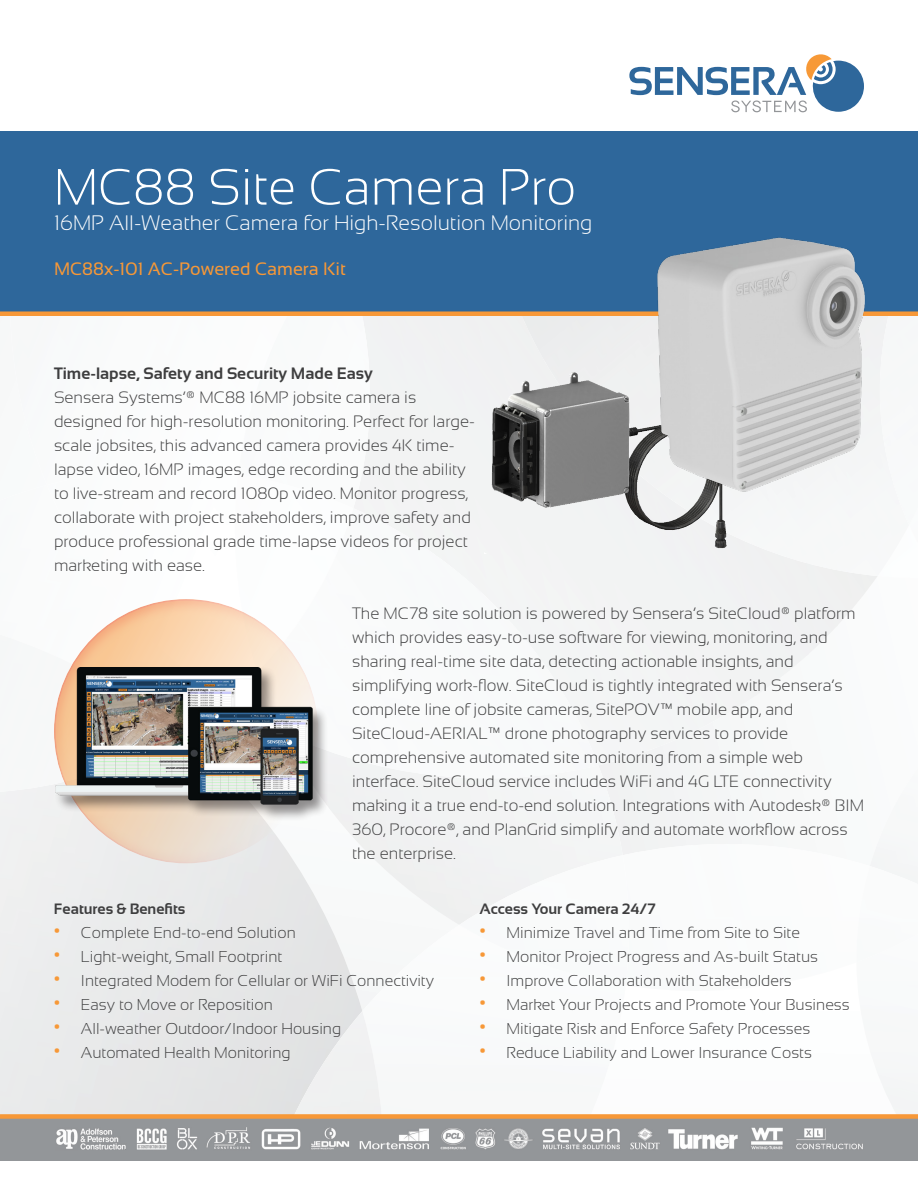
<style>
.page{position:relative;width:918px;height:1188px;background:#fff}
.page>*{position:absolute;margin:0;border:0;box-sizing:border-box;transform-origin:0 0}
.t1{font:300 51px "Sansation";color:#fff}
.t2{font:300 21px "Sansation";color:#fff}
.t3{font:18px "Sansation";color:#f79837}
.t4{font:300 16.5px/24px "Sansation";color:#3e3e3f}
.t5{font:700 16.5px "Sansation";color:#3e3e3f}
.t6{font:300 15.75px "Sansation";color:#3e3e3f}
.t7{font:700 15px "Sansation";color:#3e3e3f}
.s1{font-weight:700;font-size:21px;color:#f79837}
</style>
<div class="page">
<div style="left:623px;top:731px;width:119px;height:113px;background:#f3f5f5"></div>
<div style="left:598px;top:576px;width:36px;height:189px;background:#f3f5f5"></div>
<div style="left:632px;top:576px;width:37px;height:180px;background:#f3f4f4"></div>
<img style="left:667px;top:729px;width:31px;height:14px">
<div style="left:520px;top:316px;width:358px;height:260px;background:#f2f3f3"></div>
<img style="left:291px;top:1011px;width:90px;height:103px">
<div style="left:0;top:734px;width:52px;height:58px;background:#f6f8f8"></div>
<svg style="left:629px;top:54px;width:235px;height:58px"></svg>
<div style="left:0;top:132px;width:918px;height:180px;background:#2e679b"></div>
<img style="left:0;top:1119px;width:918px;height:42px">
<div style="left:0;top:311px;width:918px;height:5px;background:#f79837"></div>
<svg style="left:52px;top:599px;width:267px;height:265px"></svg>
<div style="left:54px;top:665px;width:275px;height:156px;background:#231f20;opacity:.5"></div>
<img style="left:54px;top:667px;width:259px;height:139px">
<div style="left:0;top:1114px;width:918px;height:5px;background:#f79837"></div>
<img style="left:484px;top:369px;width:251px;height:185px">
<img style="left:636px;top:237px;width:256px;height:265px">
<p class="t1" style="left:54px;top:158px;width:524px">MC88 Site Camera Pro</p>
<p class="t2" style="left:54px;top:211px;width:540px">16MP All-Weather Camera for High-Resolution Monitoring</p>
<p class="t3" style="left:54px;top:259px;width:294px">MC88x-101 AC-Powered Camera Kit</p>
<p class="t5" style="left:54px;top:364px;width:320px">Time-lapse, Safety and Security Made Easy</p>
<p class="t4" style="left:54px;top:385px;width:422px">Sensera Systems’® MC88 16MP jobsite camera is designed for high-resolution monitoring. Perfect for large&shy;scale jobsites, this advanced camera provides 4K time&shy;lapse video, 16MP images, edge recording and the ability to live-stream and record 1080p video. Monitor progress, collaborate with project stakeholders, improve safety and produce professional grade time-lapse videos for project marketing with ease.</p>
<p class="t4" style="left:352px;top:601px;width:505px">The MC78 site solution is powered by Sensera’s SiteCloud® platform which provides easy-to-use software for viewing, monitoring, and</p>
<p class="t4" style="left:352px;top:649px;width:513px">sharing real-time site data, detecting actionable insights, and simplifying work-flow. SiteCloud is tightly integrated with Sensera’s complete line of jobsite cameras, SitePOV™ mobile app, and SiteCloud-AERIAL™ drone photography services to provide comprehensive automated site monitoring from a simple web interface. SiteCloud service includes WiFi and 4G LTE connectivity making it a true end-to-end solution. Integrations with Autodesk® BIM 360, Procore®, and PlanGrid simplify and automate workflow across the enterprise.</p>
<p class="t7" style="left:54px;top:900px;width:133px">Features &amp; Benefits</p>
<p class="t6" style="left:54px;top:924px;width:243px"><span class="s1">•</span> Complete End-to-end Solution</p>
<p class="t6" style="left:54px;top:948px;width:230px"><span class="s1">•</span> Light-weight, Small Footprint</p>
<p class="t6" style="left:54px;top:972px;width:382px"><span class="s1">•</span> Integrated Modem for Cellular or WiFi Connectivity</p>
<p class="t6" style="left:54px;top:996px;width:220px"><span class="s1">•</span> Easy to Move or Reposition</p>
<p class="t6" style="left:54px;top:1020px;width:289px"><span class="s1">•</span> All-weather Outdoor/Indoor Housing</p>
<p class="t6" style="left:54px;top:1044px;width:238px"><span class="s1">•</span> Automated Health Monitoring</p>
<p class="t7" style="left:480px;top:900px;width:178px">Access Your Camera 24/7</p>
<p class="t6" style="left:480px;top:924px;width:322px"><span class="s1">•</span> Minimize Travel and Time from Site to Site</p>
<p class="t6" style="left:480px;top:948px;width:340px"><span class="s1">•</span> Monitor Project Progress and As-built Status</p>
<p class="t6" style="left:480px;top:972px;width:314px"><span class="s1">•</span> Improve Collaboration with Stakeholders</p>
<p class="t6" style="left:480px;top:996px;width:372px"><span class="s1">•</span> Market Your Projects and Promote Your Business</p>
<p class="t6" style="left:480px;top:1020px;width:332px"><span class="s1">•</span> Mitigate Risk and Enforce Safety Processes</p>
<p class="t6" style="left:480px;top:1044px;width:334px"><span class="s1">•</span> Reduce Liability and Lower Insurance Costs</p>
</div>
